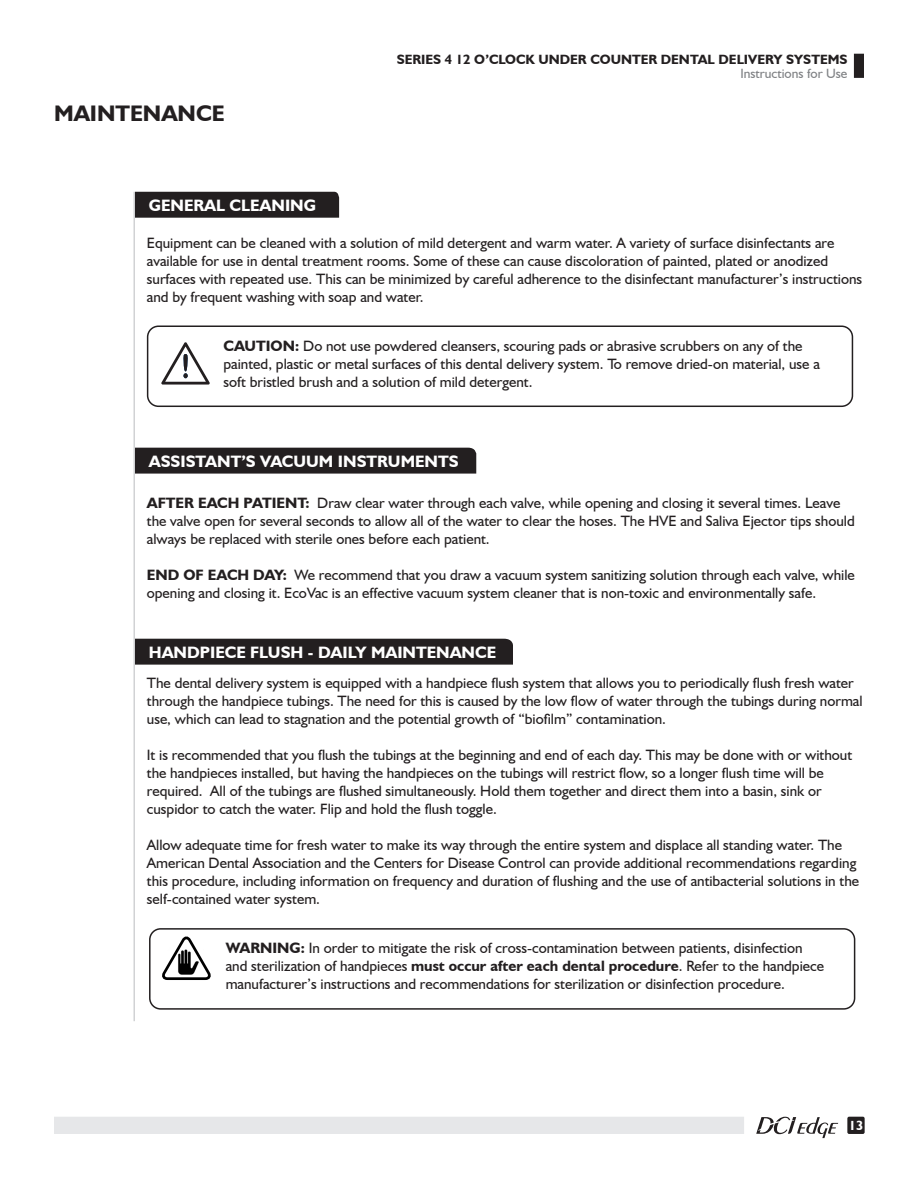
<style>
.page{position:relative;width:918px;height:1188px;background:#fff}
.page>*{position:absolute;margin:0;border:0;box-sizing:border-box;transform-origin:0 0}
.Header_1{font:700 22.5px "Humanist 521 BT";color:#231f20}
.t1{font:700 16.5px "Humanist 521 BT";color:#fff}
.t2{font:15px/18px "Humanist 521 BT";color:#231f20}
.t3{font:700 13.5px "Humanist 521 BT";color:#231f20}
.t4{font:13.5px "Humanist 521 BT";color:#808285}
.t5{font:700 13.2px "Humanist 521 BT";color:#fff}
.s1{font-weight:700}
</style>
<div class="page">
<div style="left:54px;top:1117px;width:690px;height:17px;background:#e6e7e9"></div>
<svg style="left:756px;top:1117px;width:82px;height:21px"></svg>
<div style="left:854px;top:54px;width:10px;height:24px;background:#231f20"></div>
<hr style="left:134px;top:192px;width:1px;height:829px;background:#d1d2d4">
<div style="left:847px;top:1117px;width:18px;height:17px;background:#231f20;border-radius:2px"></div>
<div style="left:135px;top:192px;width:204px;height:26px;background:#231f20"></div>
<div style="left:147px;top:326px;width:706px;height:81px;border:2px solid #231f20;border-radius:11px"></div>
<div style="left:135px;top:448px;width:341px;height:26px;background:#231f20"></div>
<div style="left:135px;top:639px;width:378px;height:26px;background:#231f20"></div>
<div style="left:149px;top:928px;width:706px;height:82px;border:2px solid #231f20;border-radius:11px"></div>
<svg style="left:162px;top:936px;width:49px;height:44px"></svg>
<svg style="left:161px;top:342px;width:49px;height:43px"></svg>
<p class="Header_1" style="left:54px;top:100px;width:172px">MAINTENANCE</p>
<p class="t1" style="left:149px;top:195px;width:169px">GENERAL CLEANING</p>
<p class="t3" style="left:397px;top:51px;width:452px">SERIES 4 12 O’CLOCK UNDER COUNTER DENTAL DELIVERY SYSTEMS</p>
<p class="t4" style="left:740px;top:65px;width:109px">Instructions for Use</p>
<p class="t2" style="left:147px;top:234px;width:717px">Equipment can be cleaned with a solution of mild detergent and warm water. A variety of surface disinfectants are available for use in dental treatment rooms. Some of these can cause discoloration of painted, plated or anodized surfaces with repeated use. This can be minimized by careful adherence to the disinfectant manufacturer’s instructions and by frequent washing with soap and water.</p>
<p class="t2" style="left:224px;top:336px;width:598px"><span class="s1">CAUTION:</span> Do not use powdered cleansers, scouring pads or abrasive scrubbers on any of the painted, plastic or metal surfaces of this dental delivery system. To remove dried-on material, use a soft bristled brush and a solution of mild detergent.</p>
<p class="t1" style="left:149px;top:451px;width:311px">ASSISTANT’S VACUUM INSTRUMENTS</p>
<p class="t2" style="left:147px;top:493px;width:709px"><span class="s1">AFTER EACH PATIENT:</span> Draw clear water through each valve, while opening and closing it several times. Leave the valve open for several seconds to allow all of the water to clear the hoses. The HVE and Saliva Ejector tips should always be replaced with sterile ones before each patient.</p>
<p class="t2" style="left:147px;top:565px;width:710px"><span class="s1">END OF EACH DAY:</span> We recommend that you draw a vacuum system sanitizing solution through each valve, while opening and closing it. EcoVac is an effective vacuum system cleaner that is non-toxic and environmentally safe.</p>
<p class="t1" style="left:149px;top:642px;width:349px">HANDPIECE FLUSH - DAILY MAINTENANCE</p>
<p class="t2" style="left:147px;top:674px;width:717px">The dental delivery system is equipped with a handpiece flush system that allows you to periodically flush fresh water through the handpiece tubings. The need for this is caused by the low flow of water through the tubings during normal use, which can lead to stagnation and the potential growth of “biofilm” contamination.</p>
<p class="t2" style="left:147px;top:746px;width:707px">It is recommended that you flush the tubings at the beginning and end of each day. This may be done with or without the handpieces installed, but having the handpieces on the tubings will restrict flow, so a longer flush time will be required. All of the tubings are flushed simultaneously. Hold them together and direct them into a basin, sink or cuspidor to catch the water. Flip and hold the flush toggle.</p>
<p class="t2" style="left:147px;top:836px;width:714px">Allow adequate time for fresh water to make its way through the entire system and displace all standing water. The American Dental Association and the Centers for Disease Control can provide additional recommendations regarding this procedure, including information on frequency and duration of flushing and the use of antibacterial solutions in the self-contained water system.</p>
<p class="t2" style="left:226px;top:939px;width:600px"><span class="s1">WARNING:</span> In order to mitigate the risk of cross-contamination between patients, disinfection and sterilization of handpieces <span class="s1">must occur after each dental procedure</span>. Refer to the handpiece manufacturer’s instructions and recommendations for sterilization or disinfection procedure.</p>
<p class="t5" style="left:849px;top:1117px;width:16px">13</p>
</div>
